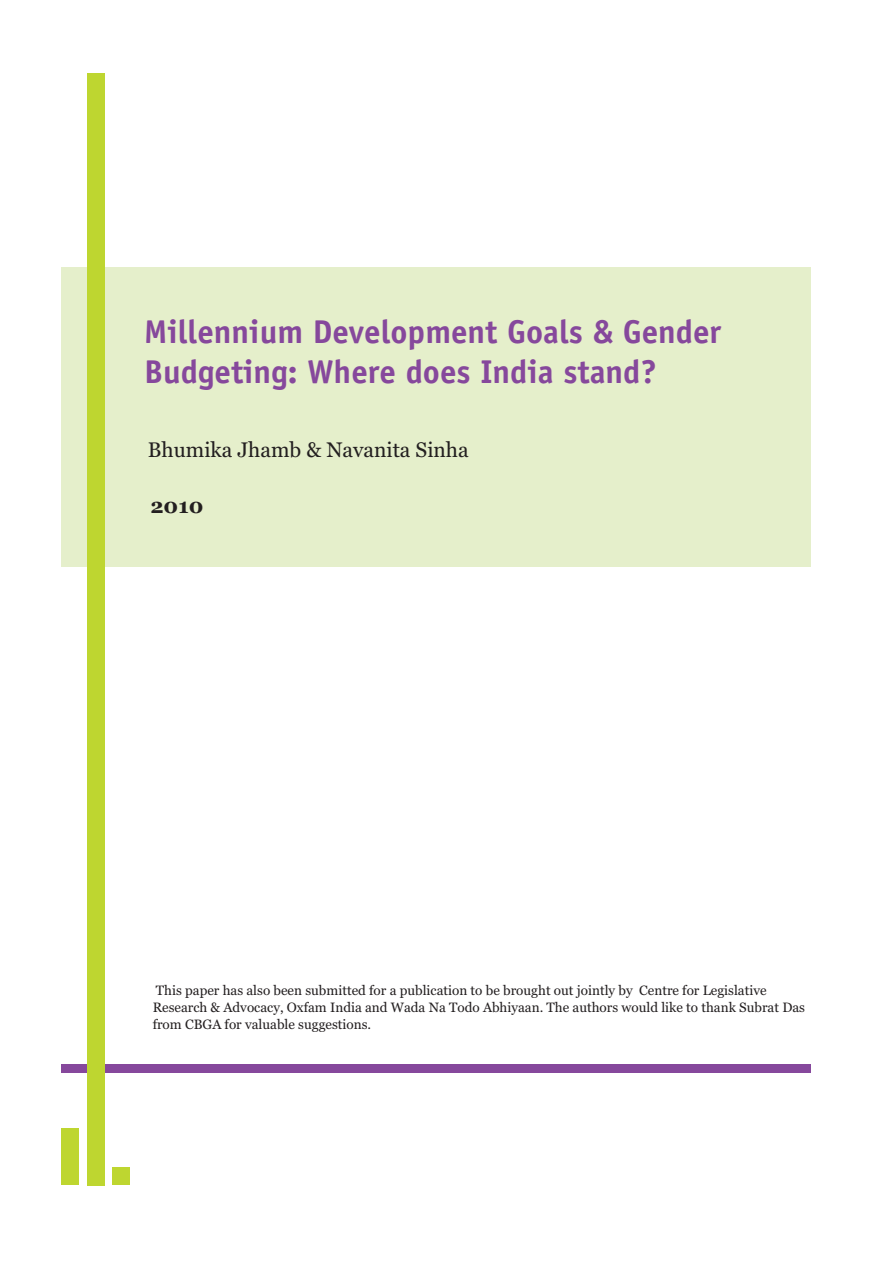
<style>
.page{position:relative;width:893px;height:1263px;background:#fff}
.page>*{position:absolute;margin:0;border:0;box-sizing:border-box;transform-origin:0 0}
.t1{font:700 33px/40.3px "Officina Sans";color:#86489c}
.t2{font:21px "Georgia";color:#231f20}
.t3{font:700 21px "Georgia";color:#231f20}
.t4{font:13.5px/16.8px "Georgia";color:#231f20}
</style>
<div class="page">
<div style="left:61px;top:267px;width:750px;height:299px;background:#e5efcb"></div>
<div style="left:61px;top:1064px;width:750px;height:9px;background:#86489c"></div>
<div style="left:112px;top:1168px;width:17px;height:17px;background:#bed630"></div>
<div style="left:87px;top:73px;width:18px;height:1112px;background:#bed630"></div>
<div style="left:61px;top:1129px;width:18px;height:56px;background:#bed630"></div>
<h1 class="t1" style="left:144px;top:311px;width:578px">Millennium Development Goals &amp; Gender<br>Budgeting: Where does India stand?</h1>
<h2 class="t2" style="left:148px;top:441px;width:322px">Bhumika Jhamb &amp; Navanita Sinha</h2>
<h2 class="t3" style="left:150px;top:497px;width:54px">2010</h2>
<p class="t4" style="left:153px;top:983px;width:654px">This paper has also been submitted for a publication to be brought out jointly by Centre for Legislative<br>Research &amp; Advocacy, Oxfam India and Wada Na Todo Abhiyaan. The authors would like to thank Subrat Das from CBGA for valuable suggestions.</p>
</div>
